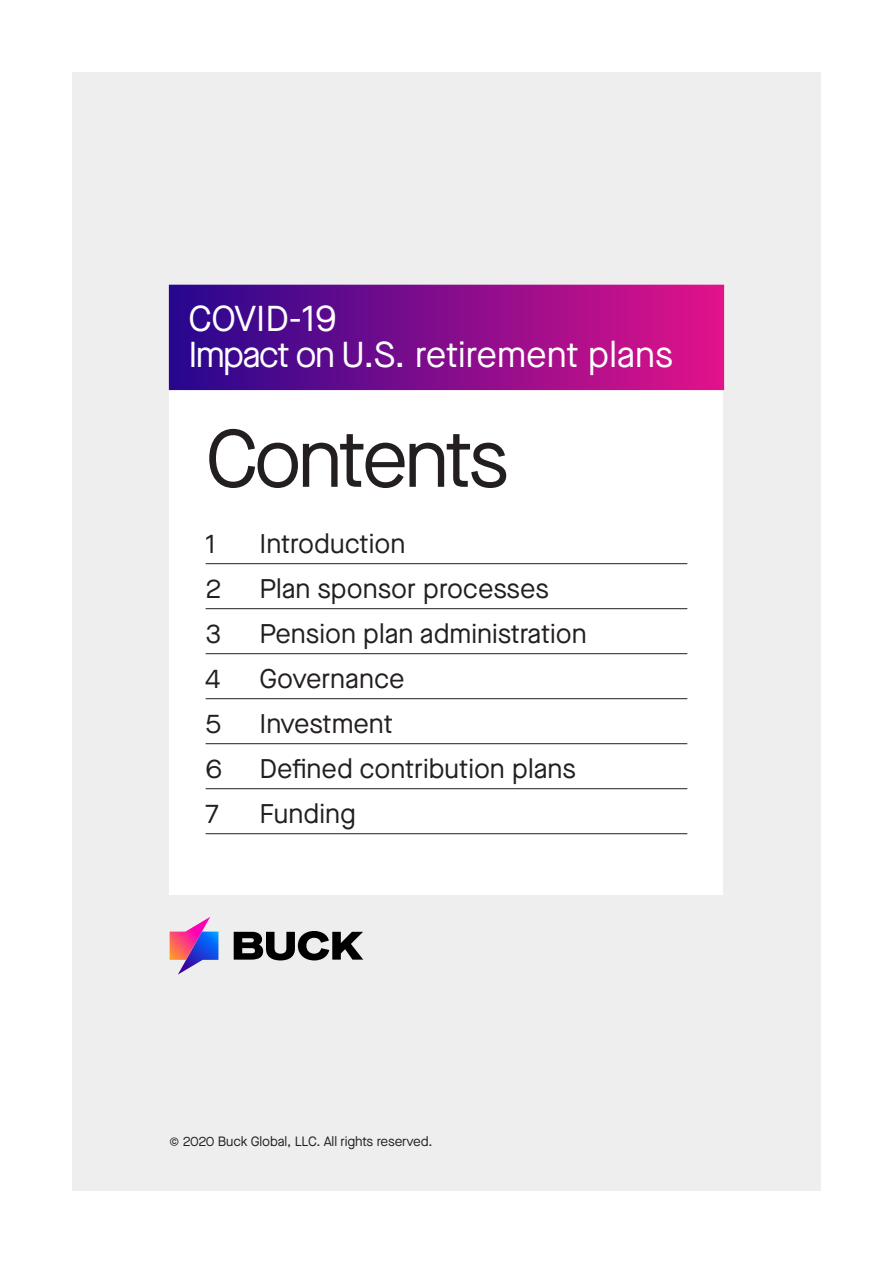
<style>
.page{position:relative;width:893px;height:1263px;background:#fff}
.page>*{position:absolute;margin:0;border:0;box-sizing:border-box;transform-origin:0 0}
.t1{font:81px "Maison Neue";letter-spacing:-.05em;color:#231f20}
.t2{font:36px "Maison Neue";color:#fff}
.t3{font:27px "Maison Neue";color:#231f20}
.t4{font:13.5px "Maison Neue";letter-spacing:-.01em;color:#231f20}
</style>
<div class="page">
<div style="left:72px;top:72px;width:749px;height:1119px;background:#eee"></div>
<svg style="left:170px;top:917px;width:48px;height:58px"></svg>
<svg style="left:234px;top:931px;width:129px;height:29px"></svg>
<div style="left:170px;top:390px;width:553px;height:505px;background:#fff"></div>
<hr style="left:206px;top:563px;width:481px;height:1px;background:#231f20">
<hr style="left:206px;top:608px;width:481px;height:1px;background:#231f20">
<hr style="left:206px;top:653px;width:481px;height:1px;background:#231f20">
<hr style="left:206px;top:698px;width:481px;height:1px;background:#231f20">
<hr style="left:206px;top:743px;width:481px;height:1px;background:#231f20">
<hr style="left:206px;top:788px;width:481px;height:1px;background:#231f20">
<hr style="left:206px;top:833px;width:481px;height:1px;background:#231f20">
<div style="left:170px;top:285px;width:553px;height:104px;background:linear-gradient(to right,#26078e,#e2128a)"></div>
<p class="t2" style="left:188px;top:295px;width:150px">COVID-19</p>
<p class="t2" style="left:188px;top:331px;width:486px">Impact on U.S. retirement plans</p>
<p class="t1" style="left:206px;top:405px;width:305px">Contents</p>
<p class="t3" style="left:206px;top:525px;width:12px">1</p>
<p class="t3" style="left:260px;top:525px;width:147px">Introduction</p>
<p class="t3" style="left:206px;top:570px;width:18px">2</p>
<p class="t3" style="left:260px;top:570px;width:291px">Plan sponsor processes</p>
<p class="t3" style="left:206px;top:615px;width:17px">3</p>
<p class="t3" style="left:260px;top:615px;width:329px">Pension plan administration</p>
<p class="t3" style="left:206px;top:660px;width:17px">4</p>
<p class="t3" style="left:260px;top:660px;width:147px">Governance</p>
<p class="t3" style="left:206px;top:705px;width:17px">5</p>
<p class="t3" style="left:260px;top:705px;width:135px">Investment</p>
<p class="t3" style="left:206px;top:750px;width:18px">6</p>
<p class="t3" style="left:260px;top:750px;width:318px">Defined contribution plans</p>
<p class="t3" style="left:206px;top:795px;width:15px">7</p>
<p class="t3" style="left:260px;top:795px;width:98px">Funding</p>
<p class="t4" style="left:170px;top:1132px;width:265px">© 2020 Buck Global, LLC. All rights reserved.</p>
</div>
